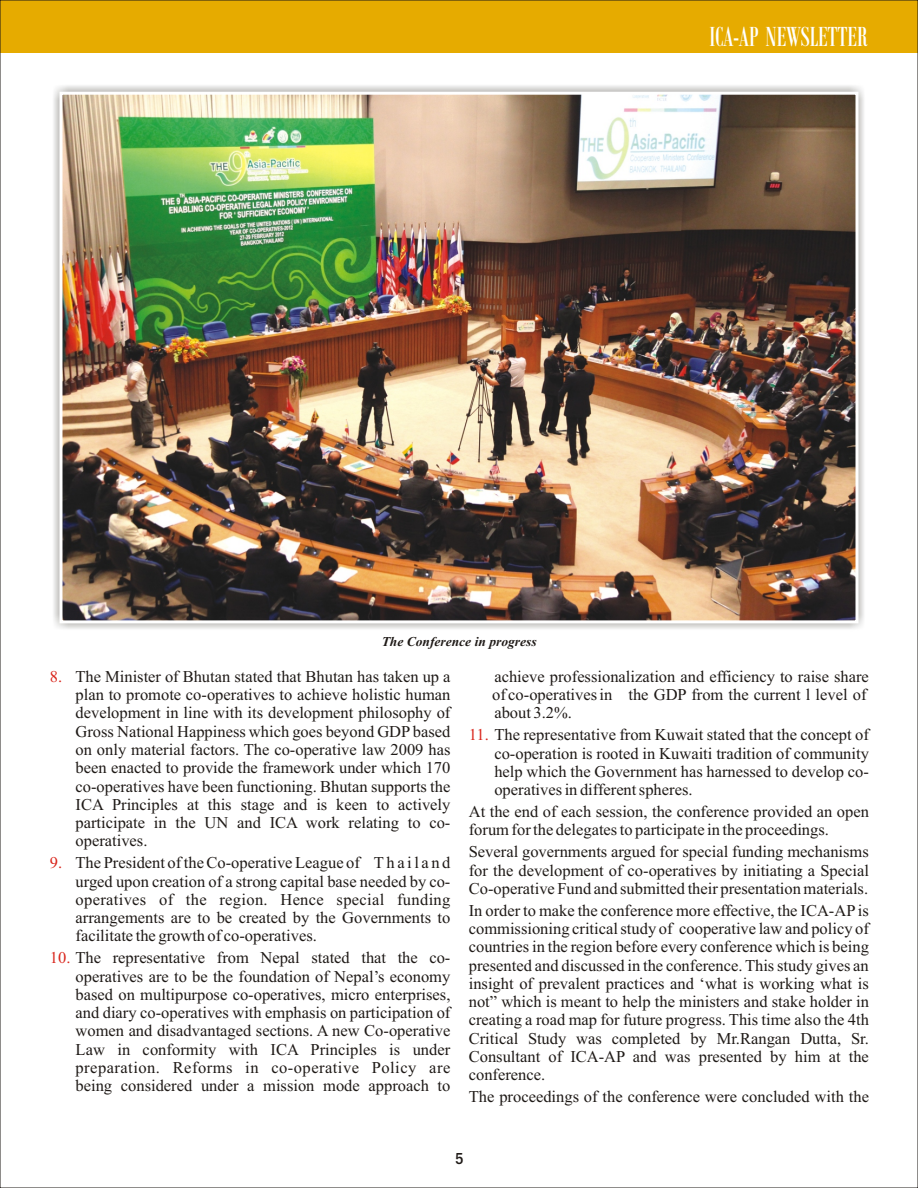
<style>
.page{position:relative;width:918px;height:1188px;background:#fff}
.page>*{position:absolute;margin:0;border:0;box-sizing:border-box;transform-origin:0 0}
.t1{font:30px "Bodoni MT Condensed";letter-spacing:-.005em;color:#fff;scale:.92 1}
.t2{font:16.5px/18.3px "Times New Roman";color:#1f1a17;text-align:justify}
.t3{font:16.5px "Times New Roman";color:#d9261c}
.t4{font:16.5px "Franklin Gothic Medium Cond";color:#1f1a17}
.t5{font:italic 700 13.5px "Times New Roman";color:#1f1a17}
.s1{color:#d9261c}
</style>
<div class="page">
<div style="left:0;top:0;width:918px;height:53px;background:#e6ab00"></div>
<img style="left:53px;top:85px;width:811px;height:544px">
<img style="left:64px;top:96px;width:790px;height:523px">
<div style="left:60px;top:92px;width:798px;height:531px;border:3px solid #fff"></div>
<h1 class="t1" style="left:709px;top:26px;width:173px">ICA-AP NEWSLETTER</h1>
<p class="t5" style="left:382px;top:637px;width:156px">The Conference in progress</p>
<p class="t2" style="left:76px;top:669px;width:376px">The Minister of Bhutan stated that Bhutan has taken up a plan to promote co-operatives to achieve holistic human development in line with its development philosophy of Gross National Happiness which goes beyond GDP based on only material factors. The co-operative law 2009 has been enacted to provide the framework under which 170 co-operatives have been functioning. Bhutan supports the ICA Principles at this stage and is keen to actively participate in the UN and ICA work relating to co&shy;operatives.</p>
<p class="t2" style="left:76px;top:855px;width:376px">The President of the Co-operative League of T h a i l a n d urged upon creation of a strong capital base needed by co&shy;operatives of the region. Hence special funding arrangements are to be created by the Governments to facilitate the growth of co-operatives.</p>
<p class="t2" style="left:76px;top:969px;width:376px">operatives are to be the foundation of Nepal’s economy based on multipurpose co-operatives, micro enterprises, and diary co-operatives with emphasis on participation of women and disadvantaged sections. A new Co-operative Law in conformity with ICA Principles is under preparation. Reforms in co-operative Policy are being considered under a mission mode approach to</p>
<p class="t3" style="left:50px;top:670px;width:14px">8.</p>
<p class="t3" style="left:50px;top:857px;width:14px">9.</p>
<p class="t2" style="left:50px;top:950px;width:402px"><span class="s1">10.</span> The representative from Nepal stated that the co-</p>
<p class="t2" style="left:492px;top:669px;width:378px;text-align:left">achieve professionalization and efficiency to raise share of co-operatives in the GDP from the current l level of about 3.2%.</p>
<p class="t2" style="left:494px;top:727px;width:376px;text-indent:-26px"><span class="s1">11.</span> The representative from Kuwait stated that the concept of co-operation is rooted in Kuwaiti tradition of community help which the Government has harnessed to develop co&shy;operatives in different spheres.</p>
<p class="t2" style="left:469px;top:804px;width:402px">At the end of each session, the conference provided an open forum for the delegates to participate in the proceedings.</p>
<p class="t2" style="left:469px;top:844px;width:402px">Several governments argued for special funding mechanisms for the development of co-operatives by initiating a Special Co-operative Fund and submitted their presentation materials.</p>
<p class="t2" style="left:469px;top:903px;width:402px">In order to make the conference more effective, the ICA-AP is commissioning critical study of cooperative law and policy of countries in the region before every conference which is being presented and discussed in the conference. This study gives an insight of prevalent practices and ‘what is working what is not” which is meant to help the ministers and stake holder in creating a road map for future progress. This time also the 4th Critical Study was completed by Mr.Rangan Dutta, Sr.<br>Consultant of ICA-AP and was presented by him at the conference.</p>
<p class="t2" style="left:469px;top:1089px;width:402px">The proceedings of the conference were concluded with the</p>
<p class="t4" style="left:455px;top:1152px;width:10px">5</p>
</div>
